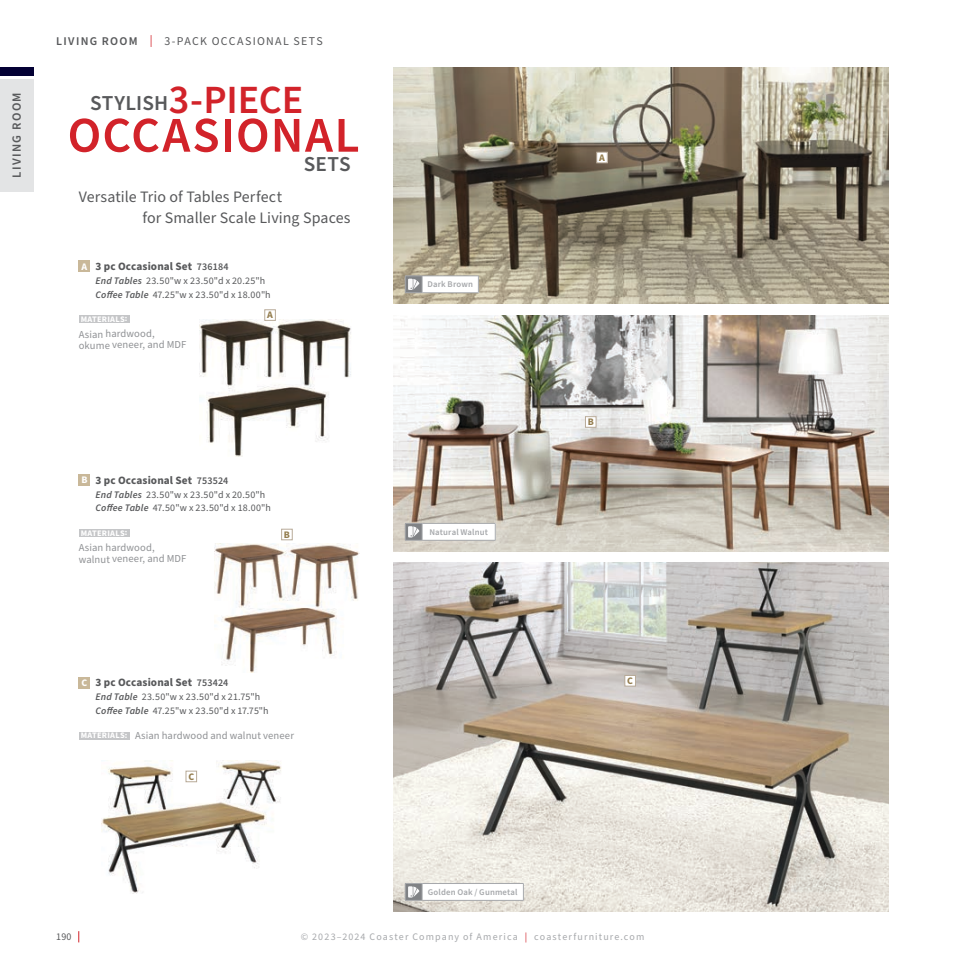
<style>
.page{position:relative;width:979px;height:979px;background:#fff}
.page>*{position:absolute;margin:0;border:0;box-sizing:border-box;transform-origin:0 0}
.t1{font:600 50px "Source Sans Pro";letter-spacing:.02em;color:#d2232a}
.t2{font:600 40px "Source Sans Pro";letter-spacing:-.005em;color:#d2232a}
.t3{font:600 21.25px "Source Sans Pro";letter-spacing:.01em;color:#58595b}
.t4{font:16px/21.2px "Source Sans Pro";color:#58595b}
.t5{font:600 12.5px "Source Sans Pro";letter-spacing:.105em;color:#58595b}
.t6{font:11.88px "Source Sans Pro";letter-spacing:.105em;color:#58595b}
.t7{font:700 11.25px "Source Sans Pro";letter-spacing:.01em;color:#58595b}
.t8{font:10.62px/11.2px "Source Sans Pro";letter-spacing:.01em;color:#909295}
.t9{font:10px/13.8px "Source Sans Pro";letter-spacing:.025em;color:#58595b}
.t10{font:10px "Source Sans Pro";letter-spacing:.11em;color:#a7a9ac}
.t11{font:700 10px "Source Sans Pro";color:#947d4e}
.t12{font:600 8.75px "Source Sans Pro";letter-spacing:.015em;color:#a7a9ac}
.t13{font:700 8.5px "Source Sans Pro";letter-spacing:.03em;color:#fff}
.s1{font-weight:600}
.s2{color:#d2232a}
.s3{font-size:10px;color:#fff}
.s4{font-weight:600;font-size:10px}
.s5{font-weight:600;font-style:italic}
.s6{font-weight:700;font-size:8.5px;color:#fff}
</style>
<div class="page">
<div style="left:0;top:68px;width:34px;height:8px;background:#030034"></div>
<div style="left:0;top:79px;width:34px;height:112px;background:#e3e4e5"></div>
<img style="left:200px;top:320px;width:151px;height:136px">
<img style="left:214px;top:543px;width:145px;height:129px">
<img style="left:101px;top:760px;width:180px;height:133px">
<img style="left:394px;top:68px;width:495px;height:236px">
<img style="left:394px;top:315px;width:495px;height:236px">
<img style="left:394px;top:562px;width:495px;height:349px">
<div style="left:186px;top:771px;width:11px;height:11px;background:#fff"></div>
<div style="left:186px;top:771px;width:11px;height:11px;border:1px solid #b8aa98"></div>
<div style="left:597px;top:152px;width:10px;height:11px;background:#fff"></div>
<div style="left:596px;top:152px;width:12px;height:11px;border:1px solid #b8aa98"></div>
<div style="left:264px;top:309px;width:12px;height:12px;border:1px solid #b8aa98"></div>
<div style="left:585px;top:417px;width:11px;height:10px;background:#fff"></div>
<div style="left:585px;top:416px;width:11px;height:12px;border:1px solid #b8aa98"></div>
<div style="left:281px;top:529px;width:11px;height:11px;border:1px solid #b8aa98"></div>
<div style="left:625px;top:675px;width:10px;height:11px;background:#fff"></div>
<div style="left:624px;top:675px;width:12px;height:11px;border:1px solid #b8aa98"></div>
<div style="left:79px;top:261px;width:11px;height:11px;background:#c9b899"></div>
<div style="left:79px;top:474px;width:11px;height:12px;background:#c9b899"></div>
<div style="left:79px;top:677px;width:11px;height:11px;background:#c9b899"></div>
<div style="left:422px;top:276px;width:56px;height:17px;background:#fff"></div>
<hr style="left:422px;top:276px;width:56px;height:1px;background:#a7a9ac">
<svg style="left:478px;top:276px;width:1px;height:16px"></svg>
<hr style="left:422px;top:292px;width:56px;height:1px;background:#a7a9ac">
<svg style="left:405px;top:276px;width:18px;height:17px"></svg>
<div style="left:422px;top:523px;width:73px;height:17px;background:#fff"></div>
<hr style="left:422px;top:523px;width:73px;height:1px;background:#a7a9ac">
<svg style="left:495px;top:523px;width:1px;height:17px"></svg>
<hr style="left:422px;top:540px;width:73px;height:1px;background:#a7a9ac">
<svg style="left:405px;top:523px;width:18px;height:18px"></svg>
<div style="left:422px;top:883px;width:101px;height:17px;background:#fff"></div>
<hr style="left:422px;top:883px;width:101px;height:1px;background:#a7a9ac">
<svg style="left:523px;top:883px;width:1px;height:17px"></svg>
<hr style="left:422px;top:900px;width:101px;height:1px;background:#a7a9ac">
<svg style="left:405px;top:883px;width:18px;height:18px"></svg>
<div style="left:79px;top:315px;width:50px;height:8px;background:#c5c6c8"></div>
<div style="left:79px;top:529px;width:50px;height:8px;background:#c5c6c8"></div>
<div style="left:79px;top:732px;width:50px;height:7px;background:#c5c6c8"></div>
<p class="t5" style="left:8px;top:178px;width:87px;rotate:-90deg">LIVING ROOM</p>
<p class="t6" style="left:56px;top:33px;width:268px"><span class="s1">LIVING ROOM</span> <span class="s2">|</span> 3-PACK OCCASIONAL SETS</p>
<h2 class="t2" style="left:169px;top:72px;width:136px">3-PIECE</h2>
<h1 class="t1" style="left:68px;top:102px;width:294px">OCCASIONAL</h1>
<h3 class="t3" style="left:90px;top:88px;width:80px">STYLISH</h3>
<h3 class="t3" style="left:304px;top:150px;width:48px">SETS</h3>
<h3 class="t4" style="left:142px;top:186px;width:210px;text-indent:-64px">Versatile Trio of Tables Perfect<br>for Smaller Scale Living Spaces</h3>
<p class="t7" style="left:81px;top:259px;width:149px"><span class="s3">A</span> 3 pc Occasional Set <span class="s4">736184</span></p>
<p class="t9" style="left:96px;top:274px;width:177px"><span class="s5">End Tables</span> 23.50"w x 23.50"d x 20.25"h<br><span class="s5">Coffee Table</span> 47.25"w x 23.50"d x 18.00"h</p>
<p class="t13" style="left:81px;top:313px;width:48px">MATERIALS:</p>
<p class="t8" style="left:79px;top:328px;width:109px">Asian hardwood, okume veneer, and MDF</p>
<p class="t11" style="left:267px;top:308px;width:7px">A</p>
<p class="t7" style="left:81px;top:472px;width:149px"><span class="s3">B</span> 3 pc Occasional Set <span class="s4">753524</span></p>
<p class="t9" style="left:96px;top:488px;width:177px"><span class="s5">End Tables</span> 23.50"w x 23.50"d x 20.50"h<br><span class="s5">Coffee Table</span> 47.50"w x 23.50"d x 18.00"h</p>
<p class="t13" style="left:81px;top:527px;width:48px">MATERIALS:</p>
<p class="t8" style="left:79px;top:542px;width:109px">Asian hardwood, walnut veneer, and MDF</p>
<p class="t11" style="left:284px;top:528px;width:8px">B</p>
<p class="t12" style="left:427px;top:278px;width:47px">Dark Brown</p>
<p class="t12" style="left:429px;top:526px;width:60px">Natural Walnut</p>
<p class="t11" style="left:599px;top:151px;width:7px">A</p>
<p class="t11" style="left:588px;top:415px;width:8px">B</p>
<p class="t7" style="left:81px;top:675px;width:148px"><span class="s3">C</span> 3 pc Occasional Set <span class="s4">753424</span></p>
<p class="t9" style="left:96px;top:690px;width:175px"><span class="s5">End Table</span> 23.50"w x 23.50"d x 21.75"h<br><span class="s5">Coffee Table</span> 47.25"w x 23.50"d x 17.75"h</p>
<p class="t8" style="left:81px;top:730px;width:215px"><span class="s6">MATERIALS:</span> Asian hardwood and walnut veneer</p>
<p class="t11" style="left:188px;top:769px;width:7px">C</p>
<p class="t12" style="left:428px;top:886px;width:91px">Golden Oak / Gunmetal</p>
<p class="t11" style="left:627px;top:674px;width:7px">C</p>
<p class="t9" style="left:56px;top:930px;width:17px">190</p>
<p class="t10" style="left:301px;top:930px;width:345px">© 2023–2024 Coaster Company of America <span class="s2">|</span> coasterfurniture.com</p>
</div>
